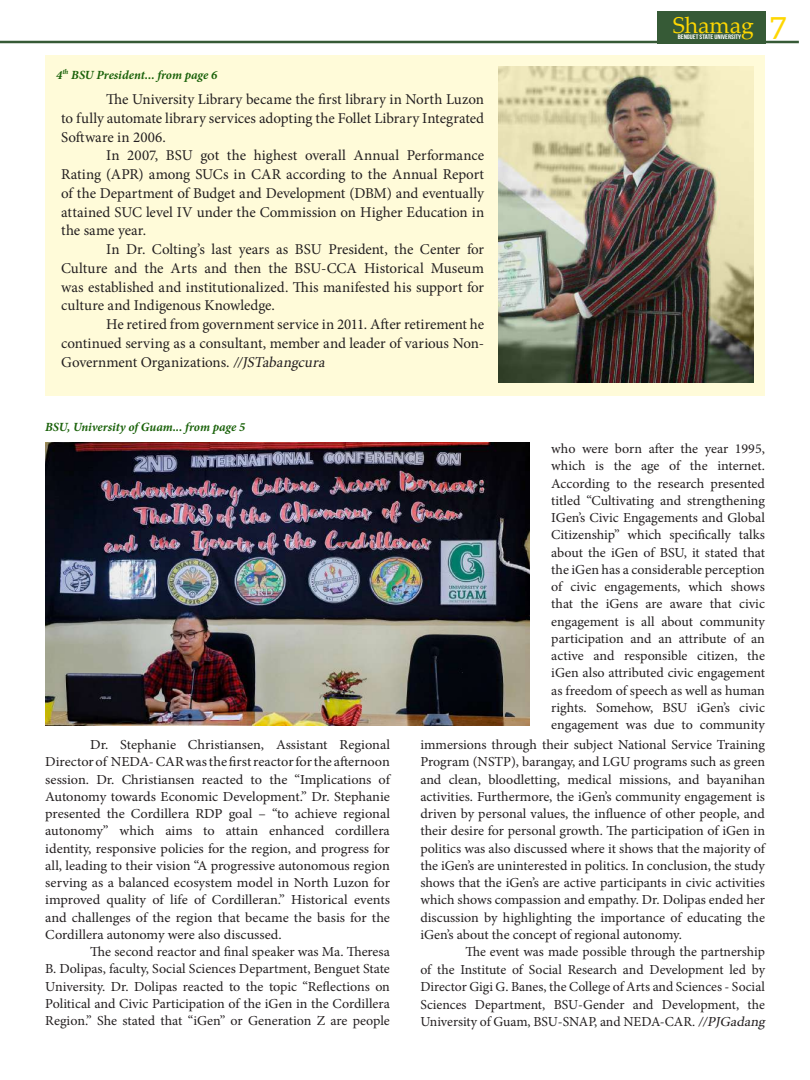
<style>
.page{position:relative;width:810px;height:1080px;background:#fff}
.page>*{position:absolute;margin:0;border:0;box-sizing:border-box;transform-origin:0 0}
.t1{font:30.5px "Aleo";color:#fed702}
.t2{font:22.88px "Palatino Linotype";color:#fed702}
.t3{font:15px/18.8px "Minion Pro";letter-spacing:-.005em;color:#231f20;text-align:justify}
.t4{font:13.75px/17.2px "Minion Pro";color:#231f20;text-align:justify}
.t5{font:13.75px/17.2px "Minion Pro";color:#231f20;text-align:justify;scale:1.04 1}
.t6{font:italic 700 12.5px "Minion Pro";letter-spacing:-.005em;color:#1a620a}
.t7{font:6.5px "Bebas Neue";color:#fff;scale:1.18 1}
.s1{font-style:italic}
</style>
<div class="page">
<hr style="left:0;top:41px;width:799px;height:2px;background:#365a36">
<div style="left:658px;top:11px;width:108px;height:32px;background:#365a36"></div>
<div style="left:45px;top:56px;width:720px;height:340px;background:#fffbd9"></div>
<img style="left:499px;top:67px;width:255px;height:315px">
<img style="left:45px;top:443px;width:485px;height:283px">
<p class="t6" style="left:56px;top:66px;width:163px">4<sup>th</sup> BSU President... from page 6</p>
<p class="t3" style="left:61px;top:90px;width:425px;text-indent:45px">The University Library became the first library in North Luzon to fully automate library services adopting the Follet Library Integrated Software in 2006.</p>
<p class="t3" style="left:61px;top:146px;width:425px;text-indent:45px">In 2007, BSU got the highest overall Annual Performance Rating (APR) among SUCs in CAR according to the Annual Report of the Department of Budget and Development (DBM) and eventually attained SUC level IV under the Commission on Higher Education in the same year.</p>
<p class="t3" style="left:61px;top:240px;width:425px;text-indent:45px">In Dr. Colting’s last years as BSU President, the Center for Culture and the Arts and then the BSU-CCA Historical Museum was established and institutionalized. This manifested his support for culture and Indigenous Knowledge.</p>
<p class="t3" style="left:61px;top:315px;width:425px;text-indent:45px">He retired from government service in 2011. After retirement he continued serving as a consultant, member and leader of various Non-Government Organizations. <span class="s1">//JSTabangcura</span></p>
<p class="t6" style="left:45px;top:418px;width:202px">BSU, University of Guam... from page 5</p>
<h2 class="t2" style="left:673px;top:9px;width:83px">Shamag</h2>
<p class="t7" style="left:678px;top:33px;width:55px">BENGUET STATE UNIVERSITY</p>
<h1 class="t1" style="left:770px;top:11px;width:18px">7</h1>
<p class="t4" style="left:551px;top:440px;width:215px">who were born after the year 1995, which is the age of the internet.<br>According to the research presented titled “Cultivating and strengthening IGen’s Civic Engagements and Global Citizenship” which specifically talks about the iGen of BSU, it stated that the iGen has a considerable perception of civic engagements, which shows that the iGens are aware that civic engagement is all about community participation and an attribute of an active and responsible citizen, the iGen also attributed civic engagement as freedom of speech as well as human rights. Somehow, BSU iGen’s civic engagement was due to community</p>
<p class="t5" style="left:45px;top:736px;width:333px;text-indent:45px">Dr. Stephanie Christiansen, Assistant Regional Director of NEDA- CAR was the first reactor for the afternoon session. Dr. Christiansen reacted to the “Implications of Autonomy towards Economic Development.” Dr. Stephanie presented the Cordillera RDP goal – “to achieve regional autonomy” which aims to attain enhanced cordillera identity, responsive policies for the region, and progress for all, leading to their vision “A progressive autonomous region serving as a balanced ecosystem model in North Luzon for improved quality of life of Cordilleran.” Historical events and challenges of the region that became the basis for the Cordillera autonomy were also discussed.</p>
<p class="t4" style="left:45px;top:943px;width:346px;text-indent:45px">The second reactor and final speaker was Ma. Theresa B. Dolipas, faculty, Social Sciences Department, Benguet State University. Dr. Dolipas reacted to the topic “Reflections on Political and Civic Participation of the iGen in the Cordillera Region.” She stated that “iGen” or Generation Z are people</p>
<p class="t4" style="left:420px;top:736px;width:346px">immersions through their subject National Service Training Program (NSTP), barangay, and LGU programs such as green and clean, bloodletting, medical missions, and bayanihan activities. Furthermore, the iGen’s community engagement is driven by personal values, the influence of other people, and their desire for personal growth. The participation of iGen in politics was also discussed where it shows that the majority of the iGen’s are uninterested in politics. In conclusion, the study shows that the iGen’s are active participants in civic activities which shows compassion and empathy. Dr. Dolipas ended her discussion by highlighting the importance of educating the iGen’s about the concept of regional autonomy.</p>
<p class="t4" style="left:420px;top:943px;width:349px;text-align:left;text-indent:45px">The event was made possible through the partnership of the Institute of Social Research and Development led by Director Gigi G. Banes, the College of Arts and Sciences - Social Sciences Department, BSU-Gender and Development, the University of Guam, BSU-SNAP, and NEDA-CAR. <span class="s1">//PJGadang</span></p>
</div>
